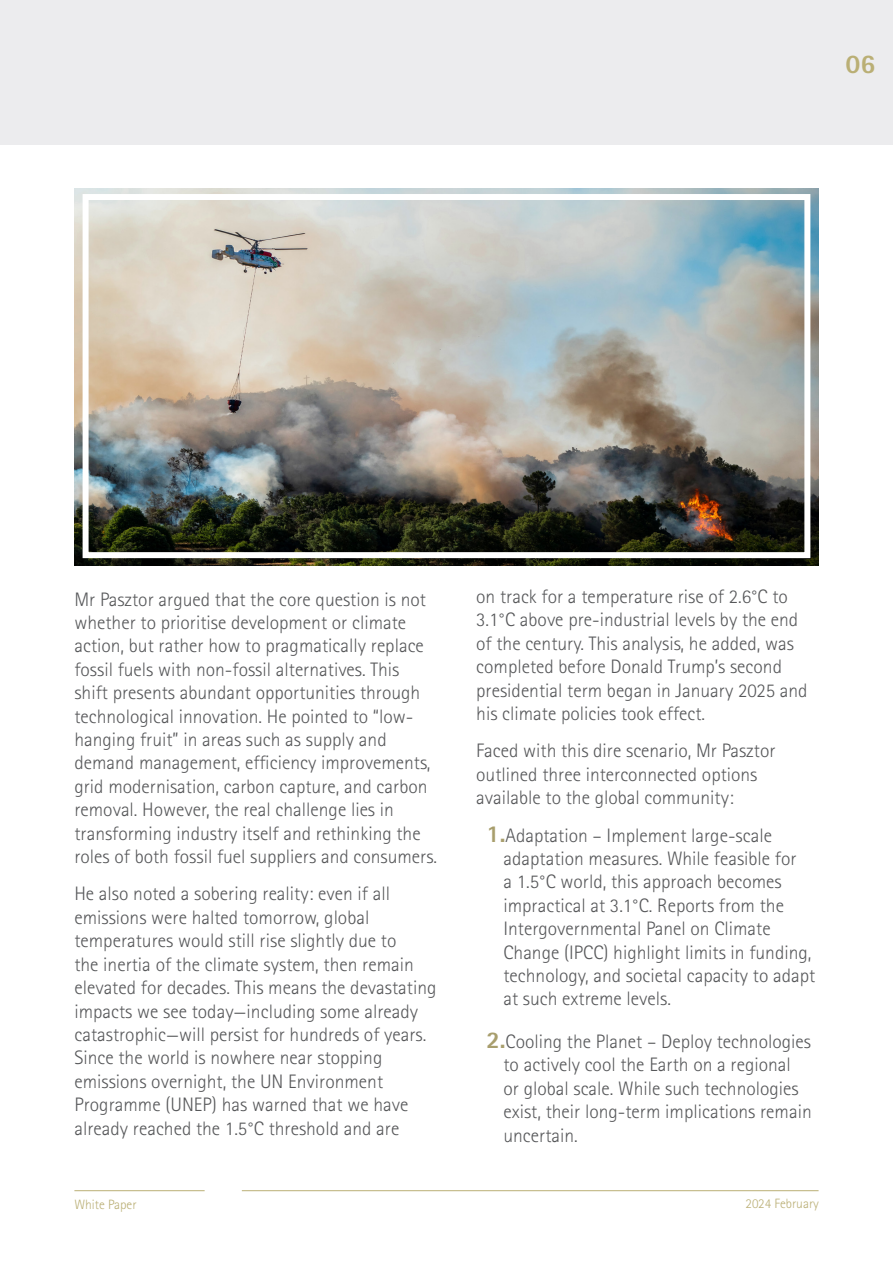
<style>
.page{position:relative;width:893px;height:1263px;background:#fff}
.page>*{position:absolute;margin:0;border:0;box-sizing:border-box;transform-origin:0 0}
.t1{font:800 27px "Rotis Sans Serif Std";color:#baaf75}
.t2{font:300 19.5px/23.4px "Rotis Sans Serif Std";color:#57585a}
.t3{font:300 13.5px "Rotis Sans Serif Std";color:#baaf75}
.s1{font-weight:800;font-size:24px;color:#a89e6d}
</style>
<div class="page">
<div style="left:0;top:0;width:893px;height:145px;background:#ececee"></div>
<hr style="left:0;top:0;width:1px;height:143px;background:#baaf75">
<img style="left:74px;top:189px;width:745px;height:377px">
<div style="left:83px;top:194px;width:727px;height:364px;border:6px solid #fff"></div>
<hr style="left:74px;top:1190px;width:131px;height:1px;background:#baaf75">
<hr style="left:242px;top:1190px;width:577px;height:1px;background:#baaf75">
<p class="t1" style="left:845px;top:47px;width:32px">06</p>
<p class="t2" style="left:74px;top:587px;width:364px">Mr Pasztor argued that the core question is not whether to prioritise development or climate action, but rather how to pragmatically replace fossil fuels with non-fossil alternatives. This shift presents abundant opportunities through technological innovation. He pointed to “low&shy;hanging fruit” in areas such as supply and demand management, efficiency improvements, grid modernisation, carbon capture, and carbon removal. However, the real challenge lies in transforming industry itself and rethinking the roles of both fossil fuel suppliers and consumers.</p>
<p class="t2" style="left:74px;top:882px;width:364px">He also noted a sobering reality: even if all emissions were halted tomorrow, global temperatures would still rise slightly due to<br>the inertia of the climate system, then remain elevated for decades. This means the devastating impacts we see today—including some already catastrophic—will persist for hundreds of years.<br>Since the world is nowhere near stopping emissions overnight, the UN Environment Programme (UNEP) has warned that we have already reached the 1.5°C threshold and are</p>
<p class="t2" style="left:476px;top:585px;width:333px">on track for a temperature rise of 2.6°C to 3.1°C above pre-industrial levels by the end of the century. This analysis, he added, was completed before Donald Trump’s second presidential term began in January 2025 and his climate policies took effect.</p>
<p class="t2" style="left:476px;top:739px;width:301px">Faced with this dire scenario, Mr Pasztor outlined three interconnected options available to the global community:</p>
<p class="t2" style="left:503px;top:823px;width:313px;text-indent:-17px"><span class="s1">1.</span>Adaptation – Implement large-scale adaptation measures. While feasible for<br>a 1.5°C world, this approach becomes impractical at 3.1°C. Reports from the Intergovernmental Panel on Climate Change (IPCC) highlight limits in funding, technology, and societal capacity to adapt at such extreme levels.</p>
<p class="t2" style="left:503px;top:1030px;width:310px;text-indent:-17px"><span class="s1">2.</span>Cooling the Planet – Deploy technologies to actively cool the Earth on a regional<br>or global scale. While such technologies exist, their long-term implications remain uncertain.</p>
<p class="t3" style="left:74px;top:1197px;width:64px">White Paper</p>
<p class="t3" style="left:745px;top:1195px;width:75px">2024 February</p>
</div>
